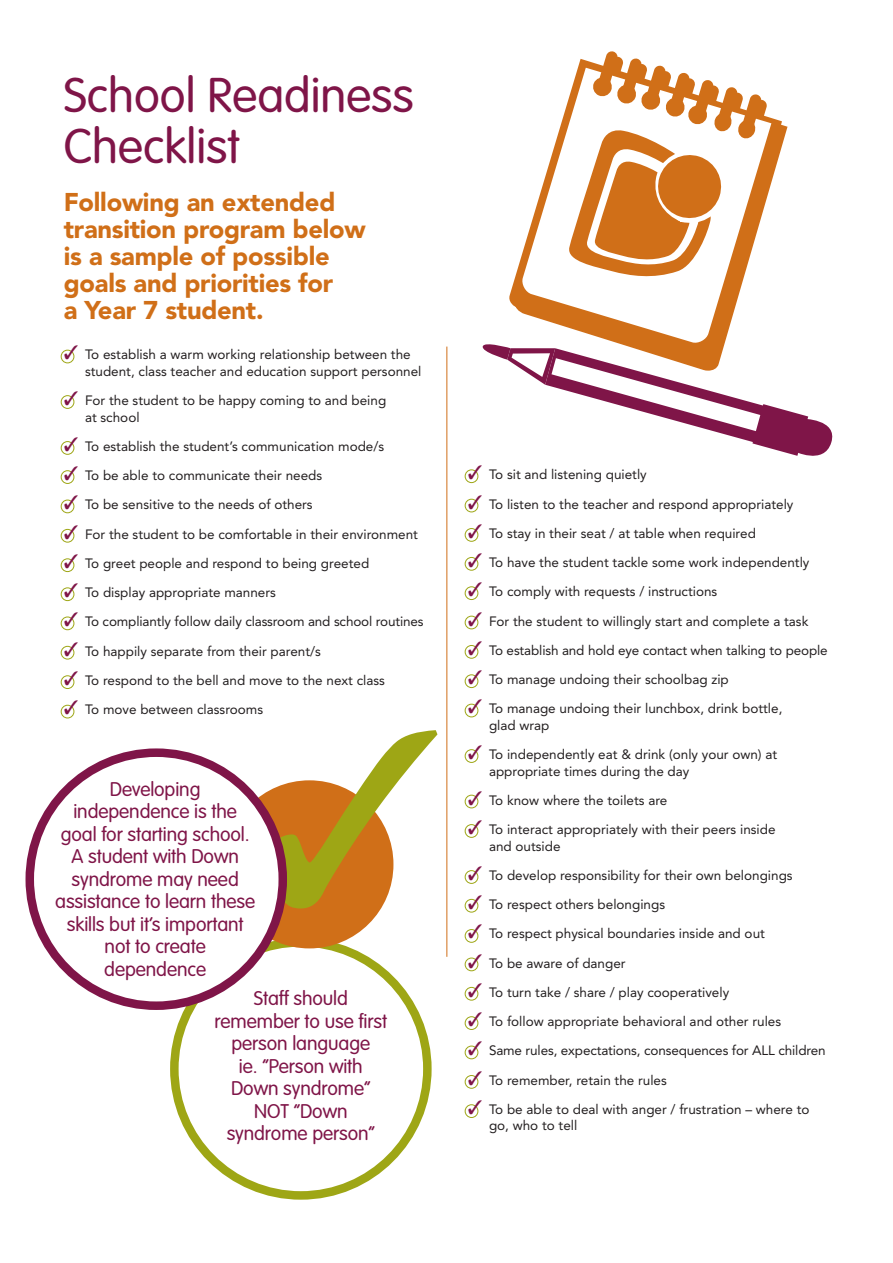
<style>
.page{position:relative;width:893px;height:1263px;background:#fff}
.page>*{position:absolute;margin:0;border:0;box-sizing:border-box;transform-origin:0 0}
.heading_1{font:300 48px/51px "VAG Rounded";color:#7f1548}
.bubble_text_2_-_head{font:900 25.5px/27px "Avenir";letter-spacing:-.01em;color:#d06f18}
.ten_things{font:300 19.5px/22.5px "VAG Rounded";letter-spacing:-.005em;color:#7f1548;text-align:center}
.bullet_text{font:13.5px/16.5px "Avenir";color:#231f20}
.s1{color:#7f1548}
</style>
<div class="page">
<div style="left:465px;top:469px;width:13px;height:14px;border:1px solid #9ea615;border-radius:50%"></div>
<div style="left:465px;top:499px;width:13px;height:13px;border:1px solid #9ea615;border-radius:50%"></div>
<div style="left:465px;top:528px;width:13px;height:14px;border:1px solid #9ea615;border-radius:50%"></div>
<div style="left:465px;top:557px;width:13px;height:14px;border:1px solid #9ea615;border-radius:50%"></div>
<div style="left:465px;top:586px;width:13px;height:14px;border:1px solid #9ea615;border-radius:50%"></div>
<div style="left:465px;top:616px;width:13px;height:13px;border:1px solid #9ea615;border-radius:50%"></div>
<div style="left:465px;top:645px;width:13px;height:14px;border:1px solid #9ea615;border-radius:50%"></div>
<div style="left:465px;top:674px;width:13px;height:14px;border:1px solid #9ea615;border-radius:50%"></div>
<div style="left:465px;top:704px;width:13px;height:13px;border:1px solid #9ea615;border-radius:50%"></div>
<div style="left:465px;top:749px;width:13px;height:14px;border:1px solid #9ea615;border-radius:50%"></div>
<div style="left:465px;top:795px;width:13px;height:13px;border:1px solid #9ea615;border-radius:50%"></div>
<div style="left:465px;top:824px;width:13px;height:14px;border:1px solid #9ea615;border-radius:50%"></div>
<div style="left:465px;top:870px;width:13px;height:14px;border:1px solid #9ea615;border-radius:50%"></div>
<div style="left:465px;top:899px;width:13px;height:13px;border:1px solid #9ea615;border-radius:50%"></div>
<div style="left:465px;top:929px;width:13px;height:14px;border:1px solid #9ea615;border-radius:50%"></div>
<div style="left:465px;top:958px;width:13px;height:13px;border:1px solid #9ea615;border-radius:50%"></div>
<div style="left:465px;top:987px;width:13px;height:13px;border:1px solid #9ea615;border-radius:50%"></div>
<div style="left:465px;top:1016px;width:13px;height:14px;border:1px solid #9ea615;border-radius:50%"></div>
<div style="left:465px;top:1046px;width:13px;height:13px;border:1px solid #9ea615;border-radius:50%"></div>
<div style="left:465px;top:1075px;width:13px;height:14px;border:1px solid #9ea615;border-radius:50%"></div>
<div style="left:465px;top:1104px;width:13px;height:14px;border:1px solid #9ea615;border-radius:50%"></div>
<div style="left:61px;top:350px;width:13px;height:13px;border:1px solid #9ea615;border-radius:50%"></div>
<div style="left:61px;top:395px;width:13px;height:14px;border:1px solid #9ea615;border-radius:50%"></div>
<div style="left:61px;top:441px;width:13px;height:14px;border:1px solid #9ea615;border-radius:50%"></div>
<div style="left:61px;top:470px;width:13px;height:14px;border:1px solid #9ea615;border-radius:50%"></div>
<div style="left:61px;top:500px;width:13px;height:13px;border:1px solid #9ea615;border-radius:50%"></div>
<div style="left:61px;top:529px;width:13px;height:13px;border:1px solid #9ea615;border-radius:50%"></div>
<div style="left:61px;top:558px;width:13px;height:14px;border:1px solid #9ea615;border-radius:50%"></div>
<div style="left:61px;top:587px;width:13px;height:14px;border:1px solid #9ea615;border-radius:50%"></div>
<div style="left:61px;top:617px;width:13px;height:13px;border:1px solid #9ea615;border-radius:50%"></div>
<div style="left:61px;top:646px;width:13px;height:13px;border:1px solid #9ea615;border-radius:50%"></div>
<div style="left:61px;top:675px;width:13px;height:14px;border:1px solid #9ea615;border-radius:50%"></div>
<div style="left:61px;top:705px;width:13px;height:13px;border:1px solid #9ea615;border-radius:50%"></div>
<svg style="left:509px;top:118px;width:273px;height:194px"></svg>
<svg style="left:521px;top:100px;width:250px;height:241px"></svg>
<svg style="left:566px;top:51px;width:196px;height:228px"></svg>
<svg style="left:482px;top:341px;width:351px;height:115px"></svg>
<hr style="left:446px;top:347px;width:1px;height:610px;background:#d06f18">
<div style="left:170px;top:938px;width:262px;height:262px;border:9px solid #9ea615;border-radius:50%"></div>
<div style="left:225px;top:780px;width:168px;height:168px;background:#d06f18;border-radius:50%"></div>
<svg style="left:268px;top:730px;width:169px;height:178px"></svg>
<div style="left:30px;top:753px;width:253px;height:253px;background:#fff;border-radius:50%"></div>
<div style="left:26px;top:748px;width:261px;height:262px;border:9px solid #7f1548;border-radius:50%"></div>
<p class="heading_1" style="left:64px;top:70px;width:352px">School Readiness<br>Checklist</p>
<p class="bubble_text_2_-_head" style="left:64px;top:188px;width:303px">Following an extended transition program below is a sample of possible goals and priorities for<br>a Year 7 student.</p>
<p class="bullet_text" style="left:85px;top:346px;width:338px;text-indent:-21px"><span class="s1">✓</span> To establish a warm working relationship between the student, class teacher and education support personnel</p>
<p class="bullet_text" style="left:85px;top:392px;width:303px;text-indent:-21px"><span class="s1">✓</span> For the student to be happy coming to and being at school</p>
<p class="bullet_text" style="left:64px;top:438px;width:322px"><span class="s1">✓</span> To establish the student’s communication mode/s</p>
<p class="bullet_text" style="left:64px;top:467px;width:260px"><span class="s1">✓</span> To be able to communicate their needs</p>
<p class="bullet_text" style="left:64px;top:496px;width:250px"><span class="s1">✓</span> To be sensitive to the needs of others</p>
<p class="bullet_text" style="left:64px;top:526px;width:356px"><span class="s1">✓</span> For the student to be comfortable in their environment</p>
<p class="bullet_text" style="left:64px;top:555px;width:307px"><span class="s1">✓</span> To greet people and respond to being greeted</p>
<p class="bullet_text" style="left:64px;top:584px;width:214px"><span class="s1">✓</span> To display appropriate manners</p>
<p class="bullet_text" style="left:64px;top:613px;width:361px"><span class="s1">✓</span> To compliantly follow daily classroom and school routines</p>
<p class="bullet_text" style="left:64px;top:643px;width:259px"><span class="s1">✓</span> To happily separate from their parent/s</p>
<p class="bullet_text" style="left:64px;top:672px;width:323px"><span class="s1">✓</span> To respond to the bell and move to the next class</p>
<p class="bullet_text" style="left:64px;top:701px;width:201px"><span class="s1">✓</span> To move between classrooms</p>
<p class="ten_things" style="left:55px;top:777px;width:201px">Developing independence is the goal for starting school.<br>A student with Down syndrome may need assistance to learn these skills but it’s important not to create dependence</p>
<p class="ten_things" style="left:215px;top:987px;width:174px">Staff should remember to use first person language<br>ie. “Person with<br>Down syndrome”<br>NOT “Down syndrome person”</p>
<p class="bullet_text" style="left:468px;top:466px;width:181px"><span class="s1">✓</span> To sit and listening quietly</p>
<p class="bullet_text" style="left:468px;top:496px;width:327px"><span class="s1">✓</span> To listen to the teacher and respond appropriately</p>
<p class="bullet_text" style="left:468px;top:525px;width:290px"><span class="s1">✓</span> To stay in their seat / at table when required</p>
<p class="bullet_text" style="left:468px;top:554px;width:343px"><span class="s1">✓</span> To have the student tackle some work independently</p>
<p class="bullet_text" style="left:468px;top:583px;width:251px"><span class="s1">✓</span> To comply with requests / instructions</p>
<p class="bullet_text" style="left:468px;top:613px;width:342px"><span class="s1">✓</span> For the student to willingly start and complete a task</p>
<p class="bullet_text" style="left:468px;top:642px;width:362px"><span class="s1">✓</span> To establish and hold eye contact when talking to people</p>
<p class="bullet_text" style="left:468px;top:671px;width:263px"><span class="s1">✓</span> To manage undoing their schoolbag zip</p>
<p class="bullet_text" style="left:489px;top:700px;width:295px;text-indent:-21px"><span class="s1">✓</span> To manage undoing their lunchbox, drink bottle, glad wrap</p>
<p class="bullet_text" style="left:489px;top:746px;width:290px;text-indent:-21px"><span class="s1">✓</span> To independently eat &amp; drink (only your own) at appropriate times during the day</p>
<p class="bullet_text" style="left:468px;top:792px;width:201px"><span class="s1">✓</span> To know where the toilets are</p>
<p class="bullet_text" style="left:489px;top:821px;width:288px;text-indent:-21px"><span class="s1">✓</span> To interact appropriately with their peers inside and outside</p>
<p class="bullet_text" style="left:468px;top:867px;width:326px"><span class="s1">✓</span> To develop responsibility for their own belongings</p>
<p class="bullet_text" style="left:468px;top:896px;width:199px"><span class="s1">✓</span> To respect others belongings</p>
<p class="bullet_text" style="left:468px;top:925px;width:299px"><span class="s1">✓</span> To respect physical boundaries inside and out</p>
<p class="bullet_text" style="left:468px;top:955px;width:159px"><span class="s1">✓</span> To be aware of danger</p>
<p class="bullet_text" style="left:468px;top:984px;width:263px"><span class="s1">✓</span> To turn take / share / play cooperatively</p>
<p class="bullet_text" style="left:468px;top:1013px;width:315px"><span class="s1">✓</span> To follow appropriate behavioral and other rules</p>
<p class="bullet_text" style="left:468px;top:1042px;width:359px"><span class="s1">✓</span> Same rules, expectations, consequences for ALL children</p>
<p class="bullet_text" style="left:468px;top:1072px;width:201px"><span class="s1">✓</span> To remember, retain the rules</p>
<p class="bullet_text" style="left:489px;top:1101px;width:322px;text-indent:-21px"><span class="s1">✓</span> To be able to deal with anger / frustration – where to go, who to tell</p>
</div>
